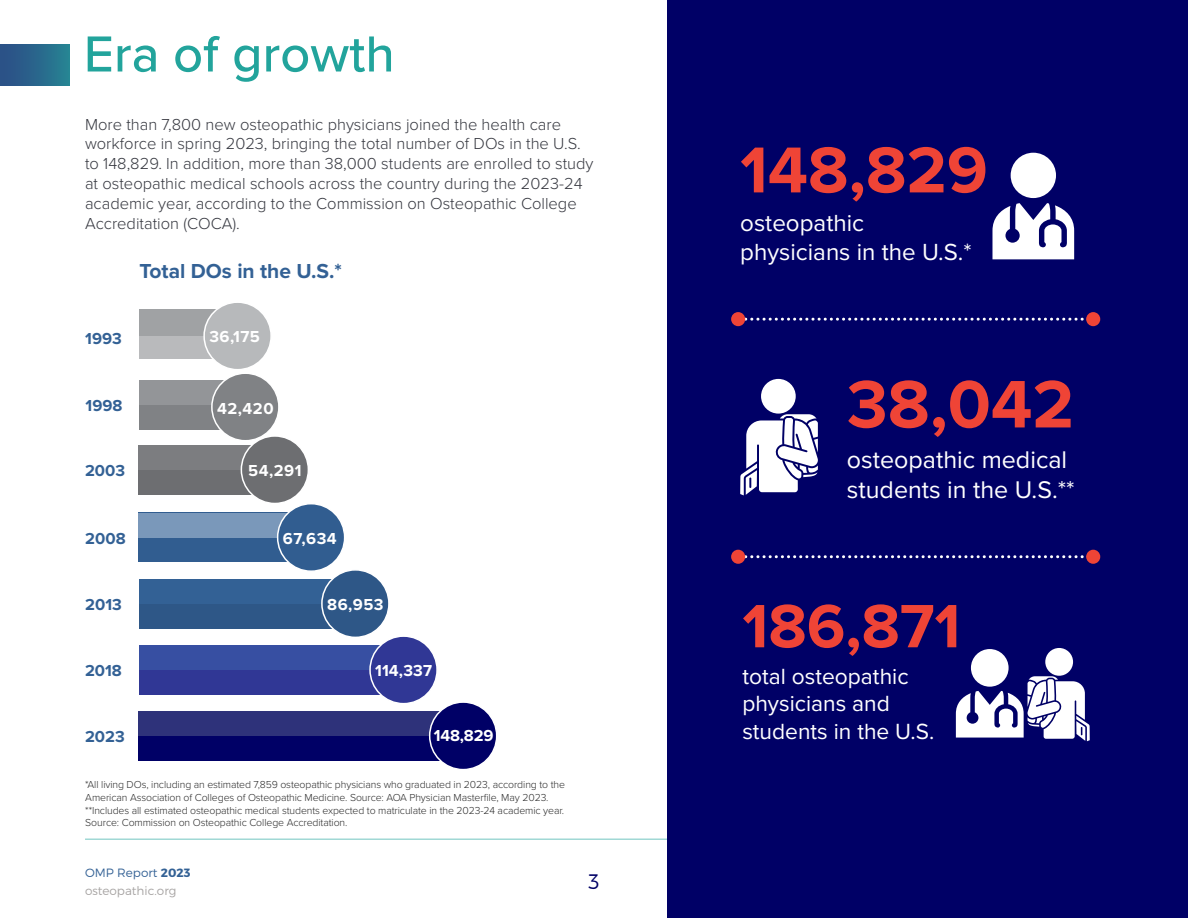
<style>
.page{position:relative;width:1188px;height:918px;background:#fff}
.page>*{position:absolute;margin:0;border:0;box-sizing:border-box;transform-origin:0 0}
.t1{font:700 69.6px "Proxima Nova";color:#ef4436}
.t2{font:700 67.2px "Proxima Nova";color:#ef4436}
.t3{font:700 63.3px "Proxima Nova";color:#ef4436}
.t4{font:500 52.5px "Proxima Nova";color:#22a49c}
.t5{font:25.05px/30px "Proxima Nova";color:#fff}
.t6{font:24.15px/29px "Proxima Nova";color:#fff}
.t7{font:22.8px/27.3px "Proxima Nova";color:#fff}
.t8{font:700 21px "Proxima Nova";color:#336195}
.t9{font:300 21px "Montserrat";color:#006}
.t10{font:300 16.5px/19.8px "Proxima Nova";color:#363840}
.t11{font:700 16.5px "Proxima Nova";letter-spacing:.03em;color:#fff}
.t12{font:700 16.5px "Proxima Nova";color:#336195}
.t13{font:300 12px "Montserrat";color:#a7a4a3}
.t14{font:300 12px "Montserrat";color:#336195}
.t15{font:300 10.5px/12.6px "Proxima Nova";letter-spacing:-.01em;color:#2a2a2a}
.s1{font-weight:700}
</style>
<div class="page">
<hr style="left:85px;top:839px;width:1018px;height:1px;background:#22a49c">
<div style="left:667px;top:0;width:521px;height:918px;background:#006"></div>
<div style="left:761px;top:379px;width:35px;height:35px;background:#fff;border-radius:50%"></div>
<svg style="left:740px;top:414px;width:78px;height:81px"></svg>
<div style="left:1045px;top:648px;width:28px;height:28px;background:#fff;border-radius:50%"></div>
<svg style="left:992px;top:203px;width:82px;height:56px"></svg>
<div style="left:1011px;top:153px;width:45px;height:45px;background:#fff;border-radius:50%"></div>
<svg style="left:956px;top:676px;width:134px;height:65px"></svg>
<div style="left:971px;top:649px;width:38px;height:38px;background:#fff;border-radius:50%"></div>
<div style="left:139px;top:309px;width:99px;height:50px;background:#b9babc"></div>
<div style="left:139px;top:309px;width:99px;height:27px;background:#a0a2a4"></div>
<div style="left:139px;top:380px;width:106px;height:50px;background:#808285"></div>
<div style="left:139px;top:380px;width:106px;height:25px;background:#939598"></div>
<div style="left:139px;top:445px;width:136px;height:49px;background:#6d6e71"></div>
<div style="left:139px;top:445px;width:136px;height:25px;background:#7c7d80"></div>
<div style="left:139px;top:579px;width:216px;height:49px;background:#2e5787"></div>
<div style="left:139px;top:579px;width:216px;height:25px;background:#336195"></div>
<div style="left:139px;top:645px;width:265px;height:50px;background:#303795"></div>
<div style="left:139px;top:645px;width:265px;height:25px;background:#374fa2"></div>
<div style="left:139px;top:513px;width:172px;height:49px;background:#315d90"></div>
<div style="left:139px;top:513px;width:172px;height:24px;background:#7a98ba"></div>
<div style="left:139px;top:711px;width:324px;height:50px;background:#006"></div>
<div style="left:139px;top:711px;width:324px;height:25px;background:#2e327a"></div>
<svg style="left:745px;top:318px;width:339px;height:3px"></svg>
<div style="left:731px;top:312px;width:14px;height:14px;background:#ef4436;border-radius:50%"></div>
<div style="left:1086px;top:312px;width:14px;height:14px;background:#ef4436;border-radius:50%"></div>
<svg style="left:745px;top:555px;width:339px;height:3px"></svg>
<div style="left:731px;top:550px;width:14px;height:14px;background:#ef4436;border-radius:50%"></div>
<div style="left:1086px;top:550px;width:14px;height:14px;background:#ef4436;border-radius:50%"></div>
<div style="left:204px;top:302px;width:67px;height:68px;background:#b7b9bb;border-radius:50%"></div>
<div style="left:203px;top:301px;width:69px;height:69px;border:2px solid #fff;border-radius:50%"></div>
<div style="left:212px;top:373px;width:67px;height:68px;background:#808285;border-radius:50%"></div>
<div style="left:211px;top:372px;width:69px;height:69px;border:2px solid #fff;border-radius:50%"></div>
<div style="left:241px;top:436px;width:67px;height:68px;background:#6d6e71;border-radius:50%"></div>
<div style="left:241px;top:435px;width:68px;height:69px;border:2px solid #fff;border-radius:50%"></div>
<div style="left:278px;top:504px;width:67px;height:67px;background:#315d90;border-radius:50%"></div>
<div style="left:277px;top:503px;width:68px;height:69px;border:2px solid #fff;border-radius:50%"></div>
<div style="left:322px;top:570px;width:67px;height:67px;background:#2e5787;border-radius:50%"></div>
<div style="left:321px;top:569px;width:69px;height:69px;border:2px solid #fff;border-radius:50%"></div>
<div style="left:370px;top:636px;width:67px;height:68px;background:#303795;border-radius:50%"></div>
<div style="left:369px;top:635px;width:69px;height:69px;border:2px solid #fff;border-radius:50%"></div>
<div style="left:430px;top:702px;width:67px;height:68px;background:#006;border-radius:50%"></div>
<div style="left:429px;top:701px;width:68px;height:69px;border:2px solid #fff;border-radius:50%"></div>
<div style="left:0;top:45px;width:69px;height:40px;background:linear-gradient(to right,#2c4b86,#278192)"></div>
<h3 class="t4" style="left:84px;top:23px;width:313px">Era of growth</h3>
<p class="t10" style="left:85px;top:115px;width:510px">More than 7,800 new osteopathic physicians joined the health care workforce in spring 2023, bringing the total number of DOs in the U.S. to 148,829. In addition, more than 38,000 students are enrolled to study at osteopathic medical schools across the country during the 2023-24 academic year, according to the Commission on Osteopathic College Accreditation (COCA).</p>
<h3 class="t8" style="left:139px;top:259px;width:204px">Total DOs in the U.S.*</h3>
<h3 class="t12" style="left:85px;top:329px;width:38px">1993</h3>
<h3 class="t11" style="left:209px;top:327px;width:52px">36,175</h3>
<h3 class="t12" style="left:86px;top:396px;width:38px">1998</h3>
<h3 class="t11" style="left:217px;top:398px;width:58px">42,420</h3>
<h3 class="t12" style="left:85px;top:461px;width:42px">2003</h3>
<h3 class="t11" style="left:248px;top:461px;width:55px">54,291</h3>
<h3 class="t12" style="left:85px;top:529px;width:42px">2008</h3>
<h3 class="t11" style="left:283px;top:529px;width:55px">67,634</h3>
<h3 class="t12" style="left:85px;top:595px;width:38px">2013</h3>
<h3 class="t11" style="left:327px;top:595px;width:58px">86,953</h3>
<h3 class="t12" style="left:85px;top:661px;width:38px">2018</h3>
<h3 class="t11" style="left:375px;top:661px;width:58px">114,337</h3>
<h3 class="t12" style="left:85px;top:727px;width:41px">2023</h3>
<h3 class="t11" style="left:434px;top:725px;width:61px">148,829</h3>
<p class="t15" style="left:85px;top:779px;width:481px">*All living DOs, including an estimated 7,859 osteopathic physicians who graduated in 2023, according to the American Association of Colleges of Osteopathic Medicine. Source: AOA Physician Masterfile, May 2023. **Includes all estimated osteopathic medical students expected to matriculate in the 2023-24 academic year.<br>Source: Commission on Osteopathic College Accreditation.</p>
<p class="t14" style="left:85px;top:866px;width:107px">OMP Report <span class="s1">2023</span></p>
<p class="t13" style="left:85px;top:884px;width:93px">osteopathic.org</p>
<h3 class="t9" style="left:588px;top:869px;width:13px">3</h3>
<h2 class="t2" style="left:740px;top:130px;width:249px">148,829</h2>
<h3 class="t6" style="left:740px;top:209px;width:233px">osteopathic physicians in the U.S.*</h3>
<h1 class="t1" style="left:847px;top:363px;width:229px">38,042</h1>
<h3 class="t5" style="left:847px;top:445px;width:229px">osteopathic medical students in the U.S.**</h3>
<h3 class="t3" style="left:742px;top:588px;width:220px">186,871</h3>
<h3 class="t7" style="left:742px;top:663px;width:194px">total osteopathic physicians and students in the U.S.</h3>
</div>
